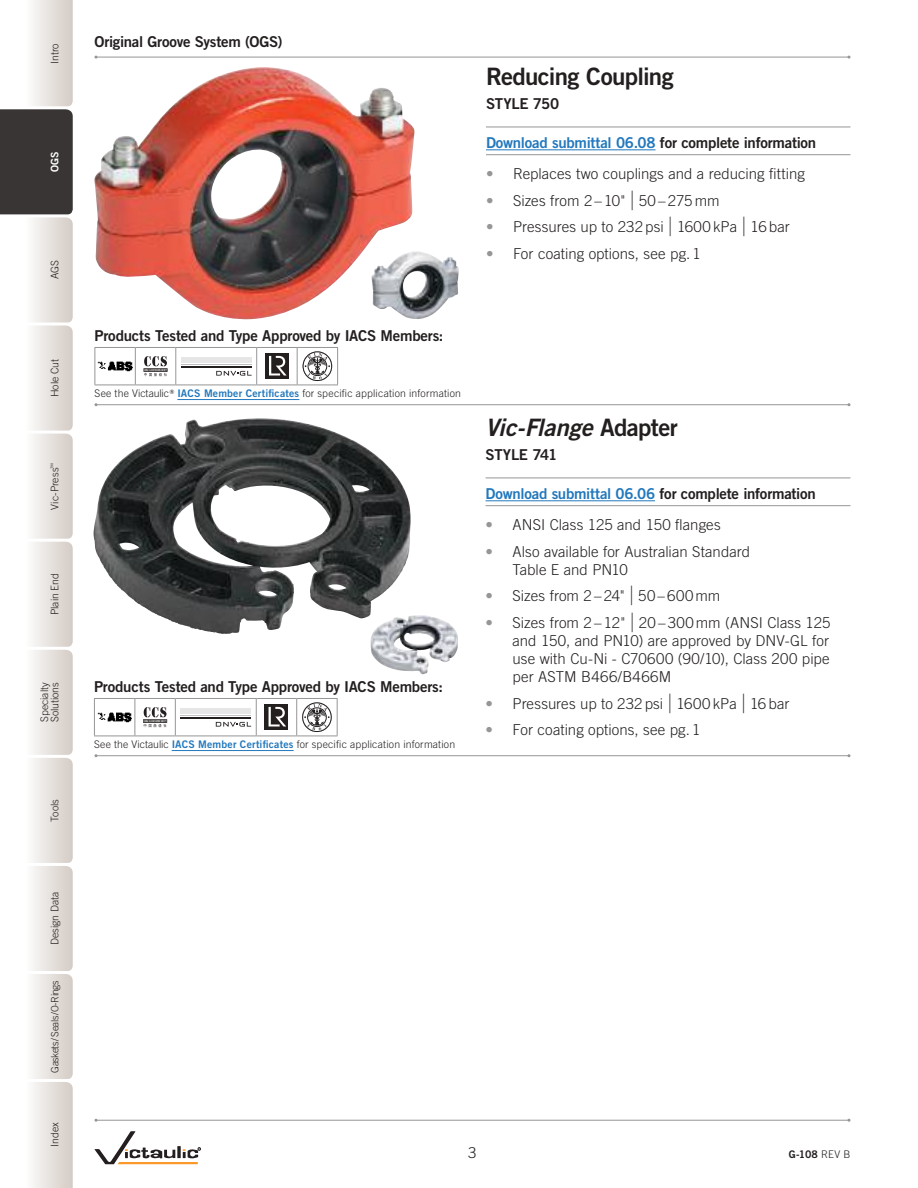
<style>
.page{position:relative;width:918px;height:1188px;background:#fff}
.page>*{position:absolute;margin:0;border:0;box-sizing:border-box;transform-origin:0 0}
.t1{font:24px "Trade Gothic LT Std Bd 2 Obl";letter-spacing:-.005em;color:#241f1f}
.t2{font:24px "Trade Gothic LT Std Bd 2";letter-spacing:-.03em;color:#241f1f}
.t3{font:300 15px/18px "Trade Gothic LT Std";letter-spacing:.005em;color:#241f1f}
.t4{font:15px "Trade Gothic LT Std Bd 2";letter-spacing:-.015em;color:#241f1f}
.t5{font:15px "Trade Gothic LT Std Bd 2";letter-spacing:-.02em;color:#2278bd}
.t6{font:300 10.5px/10.5px "Trade Gothic LT Std";letter-spacing:.01em;color:#241f1f}
.t7{font:10.5px "Trade Gothic LT Std Bd 2";color:#241f1f}
.t8{font:10.5px "Trade Gothic LT Std Bd 2";color:#fff}
.t9{font:300 10.2px "Trade Gothic LT Std";letter-spacing:-.045em;color:#241f1f}
.s1{color:#241f1f}
.s2{color:#969698}
.s3{font-family:"Helvetica Neue LT Std";font-weight:100;font-size:19.5px}
.s4{font-family:"Trade Gothic LT Std Bd 2";font-weight:400;color:#2278bd}
.s5{font-family:"Trade Gothic LT Std Bd 2"}
.s6{font-family:"Trade Gothic LT Std";font-weight:300}
</style>
<div class="page">
<hr style="left:96px;top:404px;width:753px;height:1px;background:#969698">
<hr style="left:96px;top:755px;width:753px;height:1px;background:#969698">
<img style="left:94px;top:67px;width:321px;height:253px">
<hr style="left:486px;top:127px;width:364px;height:1px;background:#969698">
<hr style="left:486px;top:154px;width:364px;height:1px;background:#969698">
<hr style="left:486px;top:149px;width:170px;height:1px;background:#2278bd">
<img style="left:372px;top:251px;width:87px;height:68px">
<img style="left:94px;top:418px;width:278px;height:216px">
<hr style="left:486px;top:478px;width:365px;height:1px;background:#969698">
<hr style="left:486px;top:505px;width:365px;height:1px;background:#969698">
<hr style="left:486px;top:500px;width:169px;height:1px;background:#2278bd">
<img style="left:371px;top:615px;width:87px;height:59px">
<hr style="left:177px;top:399px;width:122px;height:1px;background:#2278bd">
<hr style="left:94px;top:347px;width:41px;height:1px;background:#969698">
<hr style="left:94px;top:348px;width:1px;height:37px;background:#969698">
<hr style="left:135px;top:347px;width:41px;height:1px;background:#969698">
<hr style="left:135px;top:348px;width:1px;height:37px;background:#969698">
<hr style="left:176px;top:347px;width:81px;height:1px;background:#969698">
<hr style="left:175px;top:348px;width:1px;height:37px;background:#969698">
<hr style="left:257px;top:347px;width:40px;height:1px;background:#969698">
<hr style="left:256px;top:348px;width:1px;height:37px;background:#969698">
<hr style="left:297px;top:347px;width:41px;height:1px;background:#969698">
<hr style="left:297px;top:348px;width:1px;height:37px;background:#969698">
<hr style="left:337px;top:348px;width:1px;height:37px;background:#969698">
<hr style="left:94px;top:385px;width:41px;height:1px;background:#969698">
<hr style="left:135px;top:385px;width:41px;height:1px;background:#969698">
<hr style="left:176px;top:385px;width:81px;height:1px;background:#969698">
<hr style="left:257px;top:385px;width:40px;height:1px;background:#969698">
<hr style="left:297px;top:385px;width:41px;height:1px;background:#969698">
<img style="left:98px;top:361px;width:34px;height:11px">
<svg style="left:143px;top:356px;width:25px;height:20px"></svg>
<div style="left:181px;top:357px;width:71px;height:5px;background:#e7e6e6"></div>
<hr style="left:181px;top:364px;width:71px;height:1px;background:#c0bfc1">
<hr style="left:181px;top:366px;width:71px;height:2px;background:#241f1f">
<svg style="left:216px;top:371px;width:36px;height:5px"></svg>
<div style="left:265px;top:353px;width:24px;height:26px;background:#241f1f"></div>
<svg style="left:269px;top:356px;width:17px;height:19px"></svg>
<svg style="left:303px;top:351px;width:30px;height:30px"></svg>
<hr style="left:172px;top:750px;width:122px;height:1px;background:#2278bd">
<hr style="left:94px;top:698px;width:41px;height:1px;background:#969698">
<hr style="left:94px;top:699px;width:1px;height:37px;background:#969698">
<hr style="left:135px;top:698px;width:40px;height:1px;background:#969698">
<hr style="left:135px;top:699px;width:1px;height:37px;background:#969698">
<hr style="left:175px;top:698px;width:81px;height:1px;background:#969698">
<hr style="left:175px;top:699px;width:1px;height:37px;background:#969698">
<hr style="left:256px;top:698px;width:41px;height:1px;background:#969698">
<hr style="left:256px;top:699px;width:1px;height:37px;background:#969698">
<hr style="left:297px;top:698px;width:41px;height:1px;background:#969698">
<hr style="left:296px;top:699px;width:1px;height:37px;background:#969698">
<hr style="left:337px;top:699px;width:1px;height:37px;background:#969698">
<hr style="left:94px;top:736px;width:41px;height:1px;background:#969698">
<hr style="left:135px;top:736px;width:40px;height:1px;background:#969698">
<hr style="left:175px;top:736px;width:81px;height:1px;background:#969698">
<hr style="left:256px;top:736px;width:41px;height:1px;background:#969698">
<hr style="left:297px;top:736px;width:41px;height:1px;background:#969698">
<img style="left:97px;top:712px;width:35px;height:11px">
<svg style="left:143px;top:707px;width:24px;height:20px"></svg>
<div style="left:180px;top:708px;width:71px;height:5px;background:#e7e6e6"></div>
<hr style="left:180px;top:715px;width:71px;height:1px;background:#c0bfc1">
<hr style="left:180px;top:717px;width:71px;height:2px;background:#241f1f">
<svg style="left:216px;top:722px;width:35px;height:5px"></svg>
<svg style="left:265px;top:704px;width:23px;height:26px"></svg>
<svg style="left:269px;top:707px;width:17px;height:19px"></svg>
<svg style="left:302px;top:702px;width:30px;height:30px"></svg>
<hr style="left:96px;top:57px;width:753px;height:1px;background:#969698">
<hr style="left:96px;top:1120px;width:753px;height:1px;background:#969698">
<svg style="left:95px;top:1131px;width:106px;height:33px"></svg>
<svg style="left:0;top:0;width:73px;height:1188px"></svg>
<p class="t6" style="left:49px;top:64px;width:22px;rotate:-90deg">Intro</p>
<p class="t8" style="left:48px;top:172px;width:22px;rotate:-90deg">OGS</p>
<p class="t6" style="left:49px;top:279px;width:21px;rotate:-90deg">AGS</p>
<p class="t6" style="left:49px;top:397px;width:40px;rotate:-90deg">Hole Cut</p>
<p class="t6" style="left:49px;top:510px;width:49px;rotate:-90deg">Vic-Press<sup>™</sup></p>
<p class="t6" style="left:49px;top:615px;width:43px;rotate:-90deg">Plain End</p>
<p class="t6" style="left:39px;top:722px;width:42px;rotate:-90deg">Specialty<br>Solutions</p>
<p class="t6" style="left:49px;top:822px;width:24px;rotate:-90deg">Tools</p>
<p class="t6" style="left:49px;top:945px;width:55px;rotate:-90deg">Design Data</p>
<p class="t9" style="left:49px;top:1073px;width:94px;rotate:-90deg">Gaskets/ Seals/O-Rings</p>
<p class="t6" style="left:49px;top:1147px;width:26px;rotate:-90deg">Index</p>
<p class="t4" style="left:94px;top:32px;width:190px">Original Groove System (OGS)</p>
<h1 class="t2" style="left:486px;top:61px;width:189px">Reducing Coupling</h1>
<p class="t4" style="left:486px;top:95px;width:75px">STYLE 750</p>
<p class="t5" style="left:486px;top:133px;width:332px">Download submittal 06.08 <span class="s1">for complete information</span></p>
<p class="t3" style="left:486px;top:165px;width:320px"><span class="s2">•</span> Replaces two couplings and a reducing fitting</p>
<p class="t3" style="left:486px;top:191px;width:235px"><span class="s2">•</span> Sizes from 2 – 10" <span class="s3">|</span> 50 – 275 mm</p>
<p class="t3" style="left:486px;top:218px;width:305px"><span class="s2">•</span> Pressures up to 232 psi <span class="s3">|</span> 1600 kPa <span class="s3">|</span> 16 bar</p>
<p class="t3" style="left:486px;top:244px;width:216px"><span class="s2">•</span> For coating options, see pg. 1</p>
<p class="t4" style="left:94px;top:326px;width:351px">Products Tested and Type Approved by IACS Members:</p>
<p class="t6" style="left:94px;top:388px;width:368px">See the Victaulic<sup>®</sup> <span class="s4">IACS Member Certificates</span> for specific application information</p>
<p class="t4" style="left:94px;top:677px;width:351px">Products Tested and Type Approved by IACS Members:</p>
<p class="t6" style="left:94px;top:739px;width:363px">See the Victaulic <span class="s4">IACS Member Certificates</span> for specific application information</p>
<h1 class="t1" style="left:486px;top:412px;width:194px">Vic-Flange <span class="s5">Adapter</span></h1>
<p class="t4" style="left:486px;top:446px;width:73px">STYLE 741</p>
<p class="t5" style="left:486px;top:484px;width:332px">Download submittal 06.06 <span class="s1">for complete information</span></p>
<p class="t3" style="left:486px;top:516px;width:237px"><span class="s2">•</span> ANSI Class 125 and 150 flanges</p>
<p class="t3" style="left:513px;top:542px;width:239px;text-indent:-27px"><span class="s2">•</span> Also available for Australian Standard<br>Table E and PN10</p>
<p class="t3" style="left:486px;top:587px;width:236px"><span class="s2">•</span> Sizes from 2 – 24" <span class="s3">|</span> 50 – 600 mm</p>
<p class="t3" style="left:513px;top:613px;width:319px;text-align:justify;text-indent:-27px"><span class="s2">•</span> Sizes from 2 – 12" <span class="s3">|</span> 20 – 300 mm (ANSI Class 125 and 150, and PN10) are approved by DNV-GL for use with Cu-Ni - C70600 (90/10), Class 200 pipe per ASTM B466/B466M</p>
<p class="t3" style="left:486px;top:694px;width:305px"><span class="s2">•</span> Pressures up to 232 psi <span class="s3">|</span> 1600 kPa <span class="s3">|</span> 16 bar</p>
<p class="t3" style="left:486px;top:721px;width:216px"><span class="s2">•</span> For coating options, see pg. 1</p>
<p class="t3" style="left:468px;top:1143px;width:10px">3</p>
<p class="t7" style="left:789px;top:1148px;width:63px">G-108 <span class="s6">REV B</span></p>
</div>
